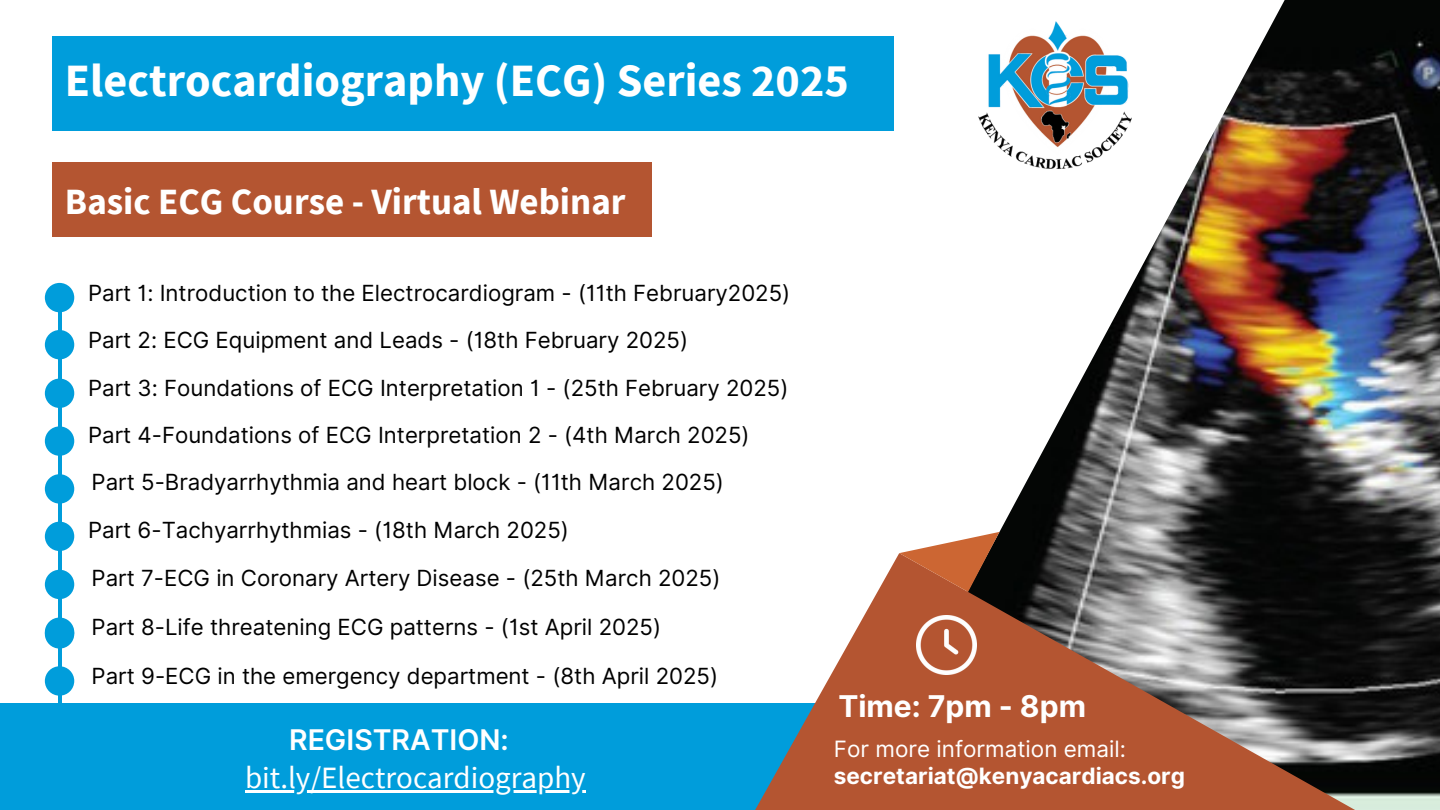
<style>
.page{position:relative;width:1440px;height:810px;background:#fff}
.page>*{position:absolute;margin:0;border:0;box-sizing:border-box;transform-origin:0 0}
.t1{font:700 46.2px "Source Sans Pro";color:#fff}
.t2{font:700 37px "Source Sans Pro";color:#fff}
.t3{font:31px "Source Sans Pro";color:#fff}
.t4{font:700 30px "Inter";color:#fff}
.t5{font:600 28.5px "Inter";color:#fff}
.t6{font:700 22.5px "Inter";color:#fff}
.t7{font:22.5px "Inter";color:#fff}
.t8{font:22.2px "Inter";color:#000}
</style>
<div class="page">
<div style="left:45px;top:283px;width:29px;height:29px;background:#009ddb;border-radius:50%"></div>
<div style="left:45px;top:330px;width:29px;height:29px;background:#009ddb;border-radius:50%"></div>
<div style="left:45px;top:379px;width:29px;height:29px;background:#009ddb;border-radius:50%"></div>
<div style="left:45px;top:426px;width:29px;height:30px;background:#009ddb;border-radius:50%"></div>
<div style="left:45px;top:474px;width:29px;height:30px;background:#009ddb;border-radius:50%"></div>
<div style="left:45px;top:522px;width:29px;height:29px;background:#009ddb;border-radius:50%"></div>
<div style="left:45px;top:570px;width:29px;height:29px;background:#009ddb;border-radius:50%"></div>
<svg style="left:45px;top:618px;width:29px;height:29px"></svg>
<hr style="left:58px;top:296px;width:3px;height:335px;background:#009ddb">
<div style="left:0;top:704px;width:819px;height:106px;background:#009ddb"></div>
<img style="left:850px;top:0;width:590px;height:810px">
<svg style="left:755px;top:553px;width:600px;height:257px;background:#946959"></svg>
<svg style="left:899px;top:532px;width:100px;height:60px"></svg>
<img style="left:917px;top:615px;width:59px;height:60px">
<div style="left:52px;top:162px;width:600px;height:75px;background:#b45531"></div>
<div style="left:45px;top:619px;width:29px;height:30px;background:#009ddb;border-radius:50%"></div>
<div style="left:45px;top:666px;width:29px;height:30px;background:#009ddb;border-radius:50%"></div>
<hr style="left:58px;top:633px;width:3px;height:177px;background:#009ddb">
<div style="left:52px;top:36px;width:841px;height:94px;background:#009ddb"></div>
<hr style="left:245px;top:790px;width:341px;height:3px;background:#fff">
<p class="t1" style="left:65px;top:51px;width:785px">Electrocardiography (ECG) Series 2025</p>
<p class="t2" style="left:65px;top:178px;width:562px">Basic ECG Course - Virtual Webinar</p>
<p class="t8" style="left:88px;top:280px;width:704px">Part 1: Introduction to the Electrocardiogram - (11th February2025)</p>
<p class="t8" style="left:88px;top:327px;width:602px">Part 2: ECG Equipment and Leads - (18th February 2025)</p>
<p class="t8" style="left:88px;top:374px;width:702px">Part 3: Foundations of ECG Interpretation 1 - (25th February 2025)</p>
<h4 class="t8" style="left:88px;top:422px;width:663px">Part 4-Foundations of ECG Interpretation 2 - (4th March 2025)</h4>
<p class="t8" style="left:92px;top:469px;width:634px">Part 5-Bradyarrhythmia and heart block - (11th March 2025)</p>
<p class="t8" style="left:88px;top:517px;width:482px">Part 6-Tachyarrhythmias - (18th March 2025)</p>
<p class="t8" style="left:92px;top:565px;width:630px">Part 7-ECG in Coronary Artery Disease - (25th March 2025)</p>
<p class="t8" style="left:92px;top:614px;width:571px">Part 8-Life threatening ECG patterns - (1st April 2025)</p>
<p class="t8" style="left:92px;top:662px;width:628px">Part 9-ECG in the emergency department - (8th April 2025)</p>
<h1 class="t5" style="left:289px;top:723px;width:221px">REGISTRATION:</h1>
<p class="t3" style="left:245px;top:757px;width:342px">bit.ly/Electrocardiography</p>
<h2 class="t4" style="left:838px;top:688px;width:249px">Time: 7pm - 8pm</h2>
<p class="t7" style="left:834px;top:735px;width:294px">For more information email:</p>
<p class="t6" style="left:834px;top:762px;width:353px">secretariat@kenyacardiacs.org</p>
</div>
